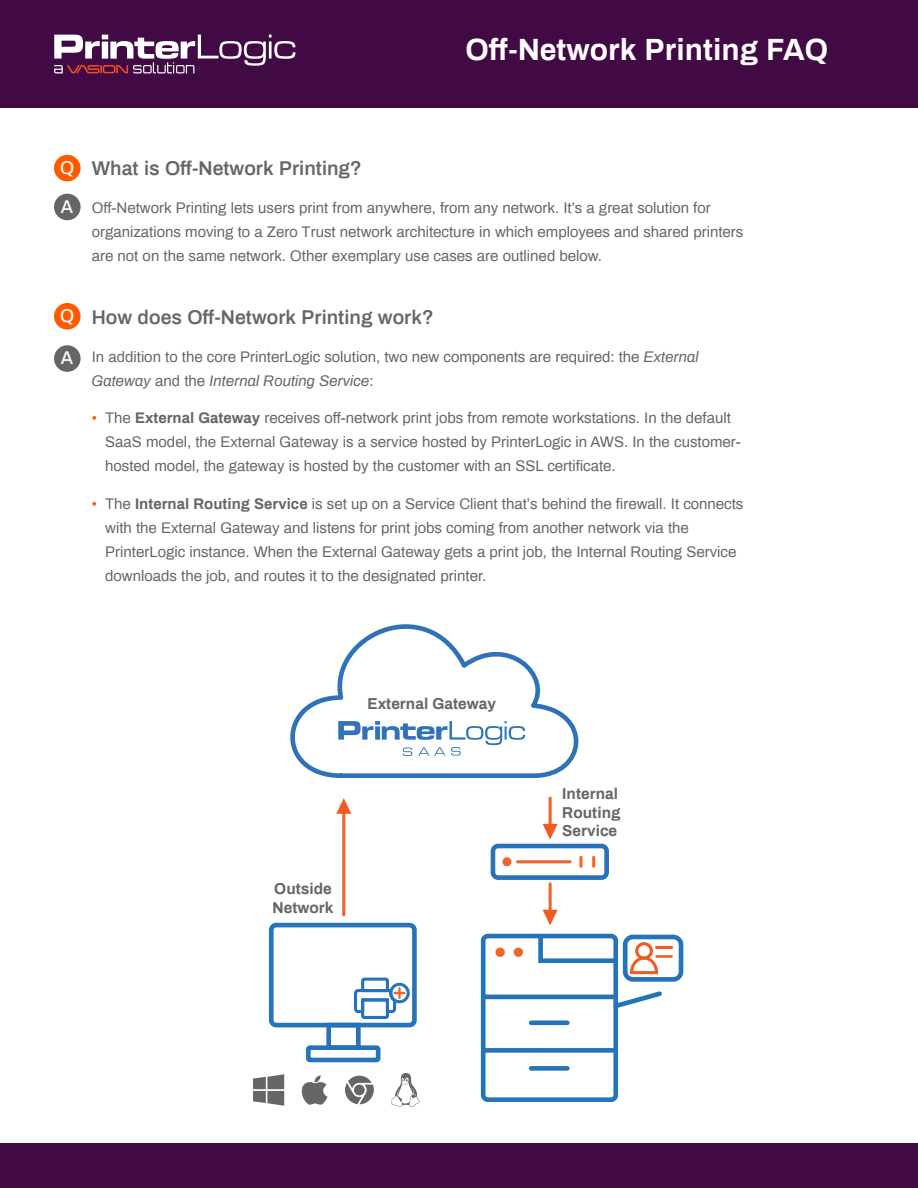
<style>
.page{position:relative;width:918px;height:1188px;background:#fff}
.page>*{position:absolute;margin:0;border:0;box-sizing:border-box;transform-origin:0 0}
.Product_Headline{font:700 30px "Archivo";color:#fff}
.Product_Subhead{font:600 19.5px "Archivo";color:#666}
.t1{font:500 18px "Archivo";color:#fff}
.t2{font:700 15.45px/18.5px "Archivo";color:#666}
.t3{font:15px/24px "Archivo";color:#666}
.s1{font-style:italic}
.s2{color:#ff5a00}
.s3{font-weight:700}
</style>
<div class="page">
<div style="left:0;top:0;width:918px;height:108px;background:#420a44"></div>
<svg style="left:54px;top:35px;width:242px;height:38px"></svg>
<div style="left:0;top:1143px;width:918px;height:45px;background:#420a44"></div>
<div style="left:54px;top:155px;width:27px;height:26px;background:#ff5a00;border-radius:50%"></div>
<div style="left:54px;top:194px;width:27px;height:26px;background:#666;border-radius:50%"></div>
<div style="left:54px;top:303px;width:27px;height:27px;background:#ff5a00;border-radius:50%"></div>
<div style="left:54px;top:345px;width:27px;height:27px;background:#666;border-radius:50%"></div>
<svg style="left:290px;top:624px;width:289px;height:154px"></svg>
<div style="left:269px;top:923px;width:148px;height:104px;border:5px solid #2573ba;border-radius:5px"></div>
<div style="left:306px;top:1045px;width:75px;height:17px;border:5px solid #2573ba;border-radius:2px"></div>
<div style="left:326px;top:1023px;width:35px;height:27px;border:5px solid #2573ba"></div>
<svg style="left:301px;top:1075px;width:26px;height:30px"></svg>
<svg style="left:345px;top:1076px;width:29px;height:28px"></svg>
<svg style="left:391px;top:1073px;width:28px;height:34px"></svg>
<svg style="left:253px;top:1074px;width:31px;height:32px"></svg>
<svg style="left:338px;top:721px;width:187px;height:35px"></svg>
<div style="left:495px;top:948px;width:10px;height:9px;border:3px solid #f26529;border-radius:50%"></div>
<div style="left:481px;top:934px;width:137px;height:168px;border:5px solid #2573ba;border-radius:5px"></div>
<div style="left:514px;top:948px;width:9px;height:9px;border:3px solid #f26529;border-radius:50%"></div>
<svg style="left:536px;top:933px;width:147px;height:49px"></svg>
<hr style="left:483px;top:995px;width:133px;height:4px;background:#2573ba">
<div style="left:483px;top:1048px;width:132px;height:5px;background:#2573ba"></div>
<div style="left:531px;top:1020px;width:36px;height:5px;background:#2573ba"></div>
<div style="left:531px;top:1066px;width:36px;height:5px;background:#2573ba"></div>
<svg style="left:610px;top:988px;width:52px;height:24px"></svg>
<hr style="left:342px;top:811px;width:3px;height:104px;background:#f26529">
<svg style="left:336px;top:798px;width:15px;height:16px"></svg>
<hr style="left:549px;top:798px;width:3px;height:29px;background:#f26529">
<svg style="left:491px;top:824px;width:118px;height:56px"></svg>
<hr style="left:549px;top:884px;width:3px;height:28px;background:#f26529">
<svg style="left:543px;top:910px;width:15px;height:15px"></svg>
<svg style="left:354px;top:977px;width:56px;height:42px"></svg>
<p class="Product_Headline" style="left:465px;top:28px;width:364px">Off-Network Printing FAQ</p>
<p class="t1" style="left:60px;top:154px;width:16px">Q</p>
<p class="t1" style="left:61px;top:193px;width:14px">A</p>
<p class="t1" style="left:60px;top:303px;width:16px">Q</p>
<p class="t1" style="left:61px;top:345px;width:14px">A</p>
<p class="Product_Subhead" style="left:92px;top:154px;width:271px">What is Off-Network Printing?</p>
<p class="t3" style="left:92px;top:195px;width:653px">Off-Network Printing lets users print from anywhere, from any network. It’s a great solution for organizations moving to a Zero Trust network architecture in which employees and shared printers are not on the same network. Other exemplary use cases are outlined below.</p>
<p class="Product_Subhead" style="left:92px;top:303px;width:343px">How does Off-Network Printing work?</p>
<p class="t3" style="left:92px;top:344px;width:608px">In addition to the core PrinterLogic solution, two new components are required: the <span class="s1">External<br>Gateway</span> and the <span class="s1">Internal Routing Service</span>:</p>
<p class="t3" style="left:105px;top:405px;width:637px;text-indent:-13px"><span class="s2">•</span> The <span class="s3">External Gateway</span> receives off-network print jobs from remote workstations. In the default<br>SaaS model, the External Gateway is a service hosted by PrinterLogic in AWS. In the customer&shy;hosted model, the gateway is hosted by the customer with an SSL certificate.</p>
<p class="t3" style="left:105px;top:491px;width:640px;text-indent:-13px"><span class="s2">•</span> The <span class="s3">Internal Routing Service</span> is set up on a Service Client that’s behind the firewall. It connects with the External Gateway and listens for print jobs coming from another network via the PrinterLogic instance. When the External Gateway gets a print job, the Internal Routing Service downloads the job, and routes it to the designated printer.</p>
<p class="t2" style="left:367px;top:694px;width:130px">External Gateway</p>
<p class="t2" style="left:273px;top:879px;width:62px">Outside<br>Network</p>
<p class="t2" style="left:562px;top:784px;width:60px">Internal<br>Routing<br>Service</p>
</div>
